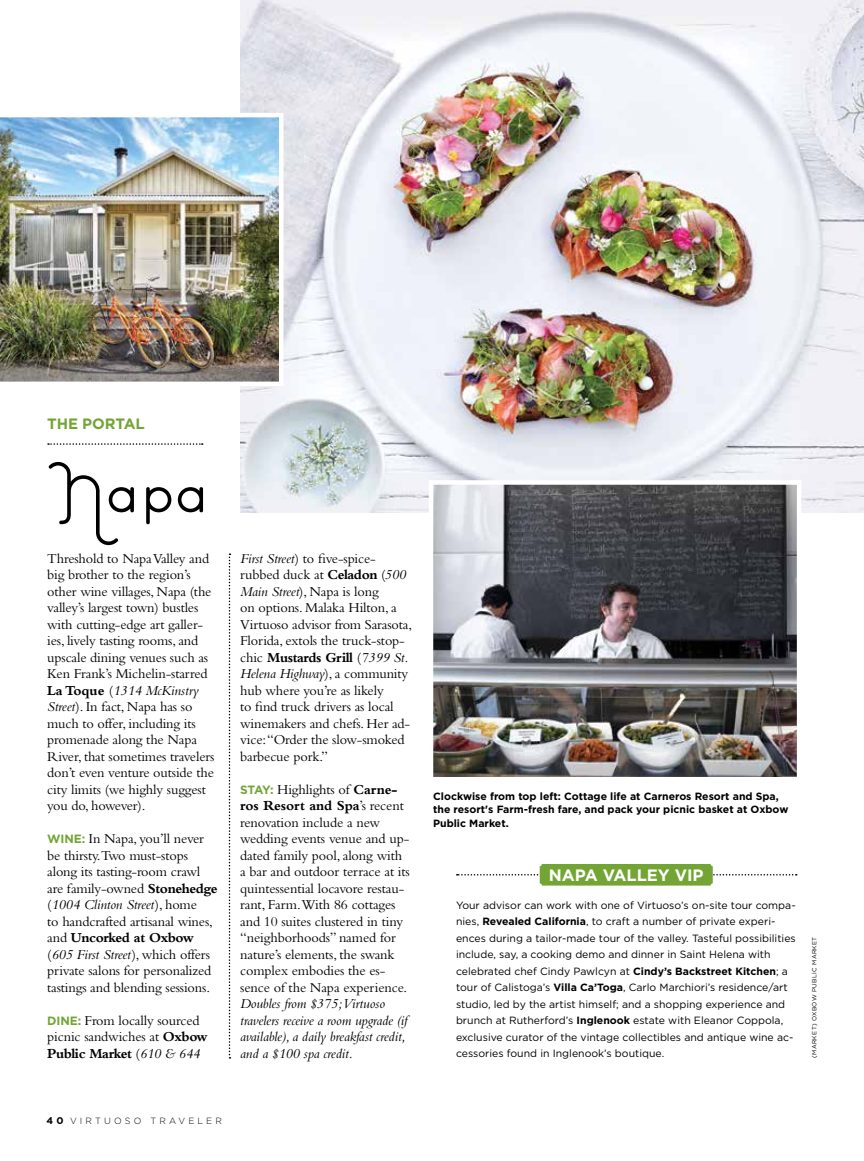
<style>
.page{position:relative;width:864px;height:1161px;background:#fff}
.page>*{position:absolute;margin:0;border:0;box-sizing:border-box;transform-origin:0 0}
.t1{font:72px "Estilo Script";color:#000}
.t2{font:700 16.5px "Gotham";color:#fff}
.t3{font:700 15px "Gotham";letter-spacing:-.01em;color:#73a534}
.t4{font:14.25px/16.5px "Bembo";letter-spacing:-.01em;color:#000}
.t5{font:italic 14.25px/16.5px "Bembo";letter-spacing:-.01em;color:#000}
.t6{font:10.5px/16.5px "Gotham";color:#000}
.t7{font:700 10.5px/13.5px "Gotham";color:#000}
.t8{font:300 9px "Gotham";letter-spacing:.35em;color:#000}
.t9{font:6px "Gotham";letter-spacing:.06em;color:#000}
.s1{font-weight:700}
.s2{font-style:italic}
.s3{font-family:"Gotham";font-weight:700;font-size:12px;color:#73a534}
.s4{font-weight:700;font-size:9.75px}
</style>
<div class="page">
<svg style="left:48px;top:443px;width:155px;height:2px"></svg>
<svg style="left:229px;top:554px;width:2px;height:505px"></svg>
<svg style="left:457px;top:874px;width:340px;height:2px"></svg>
<img style="left:240px;top:0;width:624px;height:513px">
<img style="left:0;top:113px;width:284px;height:273px">
<img style="left:434px;top:485px;width:362px;height:292px">
<div style="left:429px;top:480px;width:372px;height:302px;border:4px solid #fff"></div>
<div style="left:540px;top:864px;width:173px;height:22px;background:#73a534;border-radius:2px"></div>
<p class="t3" style="left:47px;top:415px;width:99px">THE PORTAL</p>
<h1 class="t1" style="left:47px;top:457px;width:165px">Napa</h1>
<p class="t4" style="left:47px;top:550px;width:169px">Threshold to Napa Valley and big brother to the region’s other wine villages, Napa (the valley’s largest town) bustles with cutting-edge art galler&shy;ies, lively tasting rooms, and upscale dining venues such as<br>Ken Frank’s Michelin-starred<br><span class="s1">La Toque</span> (<span class="s2">1314 McKinstry<br>Street</span>). In fact, Napa has so much to offer, including its promenade along the Napa<br>River, that sometimes travelers don’t even venture outside the city limits (we highly suggest you do, however).</p>
<p class="t4" style="left:47px;top:830px;width:172px"><span class="s3">WINE:</span> In Napa, you’ll never be thirsty.Two must-stops along its tasting-room crawl are family-owned <span class="s1">Stonehedge </span>(<span class="s2">1004 Clinton Street</span>), home<br>to handcrafted artisanal wines, and <span class="s1">Uncorked at Oxbow </span>(<span class="s2">605 First Street</span>), which offers private salons for personalized tastings and blending sessions.</p>
<p class="t4" style="left:47px;top:1012px;width:162px"><span class="s3">DINE:</span> From locally sourced picnic sandwiches at <span class="s1">Oxbow<br>Public Market</span> (<span class="s2">610 &amp; 644</span></p>
<p class="t4" style="left:240px;top:550px;width:173px"><span class="s2">First Street</span>) to five-spice&shy;rubbed duck at <span class="s1">Celadon</span> (<span class="s2">500<br>Main Street</span>), Napa is long<br>on options. Malaka Hilton, a<br>Virtuoso advisor from Sarasota,<br>Florida, extols the truck-stop&shy;chic <span class="s1">Mustards Grill</span> (<span class="s2">7399 St.<br>Helena Highway</span>), a community hub where you’re as likely<br>to find truck drivers as local winemakers and chefs. Her ad&shy;vice:“Order the slow-smoked barbecue pork.”</p>
<p class="t4" style="left:240px;top:781px;width:171px"><span class="s3">STAY:</span> Highlights of <span class="s1">Carne&shy;ros Resort and Spa</span>’s recent renovation include a new wedding events venue and up&shy;dated family pool, along with a bar and outdoor terrace at its quintessential locavore restau&shy;rant, Farm.With 86 cottages and 10 suites clustered in tiny “neighborhoods” named for nature’s elements, the swank complex embodies the es&shy;sence of the Napa experience.</p>
<p class="t5" style="left:240px;top:995px;width:169px">Doubles from $375;Virtuoso travelers receive a room upgrade (if available), a daily breakfast credit, and a $100 spa credit.</p>
<p class="t8" style="left:46px;top:1115px;width:177px"><span class="s4">40</span> VIRTUOSO TRAVELER</p>
<p class="t7" style="left:433px;top:789px;width:357px">Clockwise from top left: Cottage life at Carneros Resort and Spa, the resort's Farm-fresh fare, and pack your picnic basket at Oxbow<br>Public Market.</p>
<p class="t2" style="left:549px;top:865px;width:156px">NAPA VALLEY VIP</p>
<p class="t6" style="left:456px;top:897px;width:341px">Your advisor can work with one of Virtuoso’s on-site tour compa&shy;nies, <span class="s1">Revealed California</span>, to craft a number of private experi&shy;ences during a tailor-made tour of the valley. Tasteful possibilities include, say, a cooking demo and dinner in Saint Helena with celebrated chef Cindy Pawlcyn at <span class="s1">Cindy’s Backstreet Kitchen</span>; a tour of Calistoga’s <span class="s1">Villa Ca’Toga</span>, Carlo Marchiori’s residence/art studio, led by the artist himself; and a shopping experience and brunch at Rutherford’s <span class="s1">Inglenook</span> estate with Eleanor Coppola, exclusive curator of the vintage collectibles and antique wine ac&shy;cessories found in Inglenook’s boutique.</p>
<p class="t9" style="left:811px;top:1058px;width:123px;rotate:-90deg">(MARKET) OXBOW PUBLIC MARKET</p>
</div>
